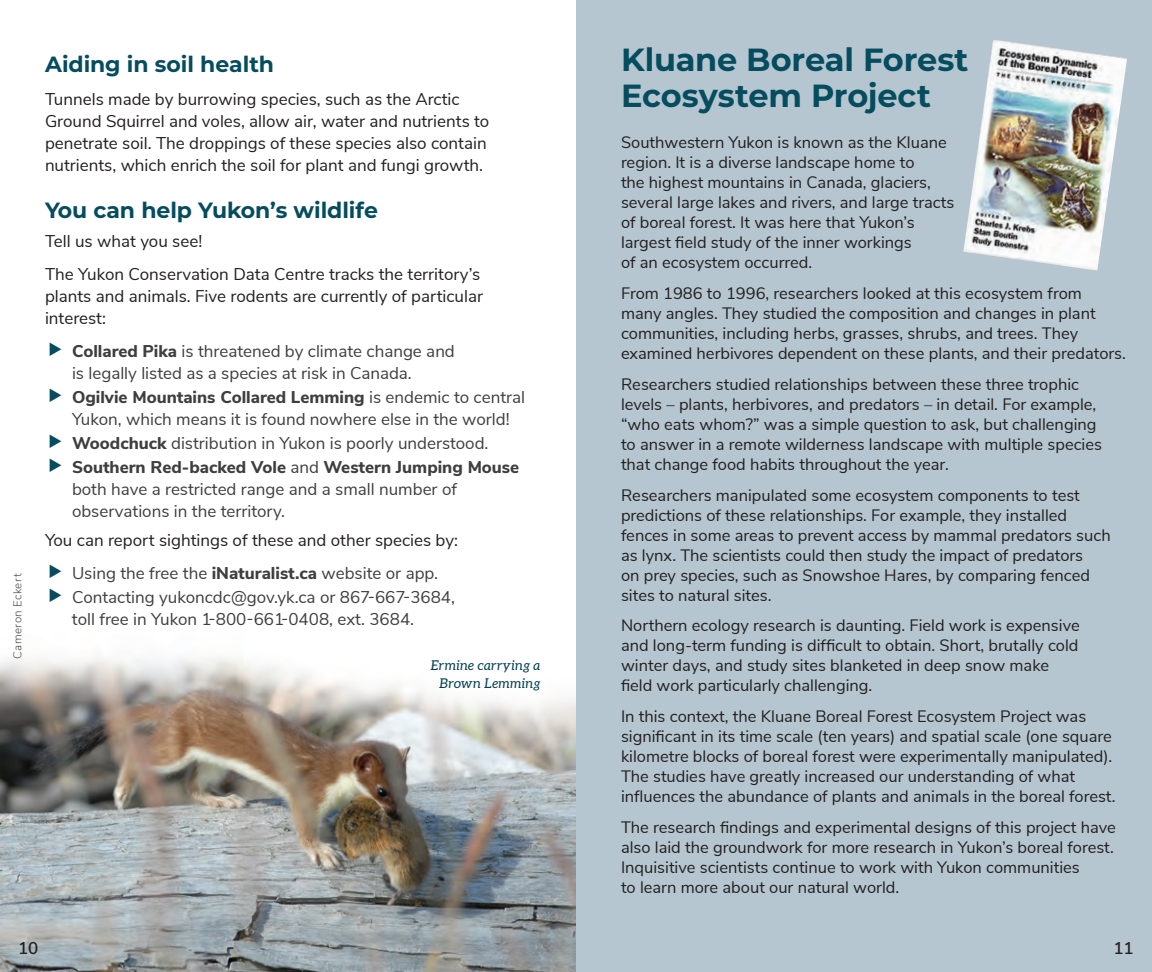
<style>
.page{position:relative;width:1152px;height:972px;background:#fff}
.page>*{position:absolute;margin:0;border:0;box-sizing:border-box;transform-origin:0 0}
.t1{font:700 32px/36px "Montserrat";letter-spacing:-.01em;color:#064c5f}
.t2{font:700 22px "Montserrat";letter-spacing:-.005em;color:#064c5f}
.t3{font:17px/22px "Nunito Sans";color:#231f20}
.t4{font:17px/22px "Nunito Sans";color:#3e3e3f}
.t5{font:800 17px/24.2px "Nunito Sans";color:#3e3e3f}
.t6{font:600 17px "Nunito Sans";color:#231f20}
.t7{font:16.4px/20px "Nunito Sans";color:#231f20}
.t8{font:italic 13.6px/18px "Aleo";letter-spacing:.03em;color:#003f52;text-align:right}
.t9{font:300 11.6px "Nunito Sans";letter-spacing:.035em;color:#231f20}
.s1{font-weight:800}
.s2{font-weight:400}
.s3{color:#3e3e3f}
.s4{font-weight:800;color:#3e3e3f}
</style>
<div class="page">
<div style="left:576px;top:0;width:576px;height:972px;background:#b5c6d0"></div>
<img style="left:0;top:656px;width:576px;height:316px">
<img style="left:963px;top:40px;width:164px;height:231px">
<svg style="left:393px;top:656px;width:183px;height:73px"></svg>
<p class="t9" style="left:9px;top:659px;width:87px;rotate:-90deg">Cameron Eckert</p>
<h2 class="t2" style="left:45px;top:49px;width:231px">Aiding in soil health</h2>
<p class="t3" style="left:45px;top:87px;width:446px">Tunnels made by burrowing species, such as the Arctic Ground Squirrel and voles, allow air, water and nutrients to penetrate soil. The droppings of these species also contain nutrients, which enrich the soil for plant and fungi growth.</p>
<h2 class="t2" style="left:45px;top:194px;width:335px">You can help Yukon’s wildlife</h2>
<p class="t3" style="left:45px;top:224px;width:437px;line-height:32.8px">Tell us what you see!<br>The Yukon Conservation Data Centre tracks the territory’s</p>
<p class="t3" style="left:45px;top:284px;width:440px">plants and animals. Five rodents are currently of particular interest:</p>
<p class="t4" style="left:72px;top:339px;width:384px"><span class="s1">Collared Pika</span> is threatened by climate change and is legally listed as a species at risk in Canada.</p>
<p class="t4" style="left:72px;top:385px;width:455px"><span class="s1">Ogilvie Mountains Collared Lemming</span> is endemic to central<br>Yukon, which means it is found nowhere else in the world!</p>
<p class="t5" style="left:72px;top:430px;width:449px">Woodchuck <span class="s2">distribution in Yukon is poorly understood.<br></span>Southern Red-backed Vole <span class="s2">and</span> Western Jumping Mouse</p>
<p class="t4" style="left:72px;top:477px;width:387px">both have a restricted range and a small number of observations in the territory.</p>
<p class="t3" style="left:45px;top:523px;width:415px;line-height:32.8px;text-align:center">You can report sightings of these and other species by:<br><span class="s3">Using the free the</span> <span class="s4">iNaturalist.ca</span> <span class="s3">website or app.</span></p>
<p class="t4" style="left:72px;top:586px;width:385px">Contacting yukoncdc@gov.yk.ca or 867-667-3684, toll free in Yukon 1-800-661-0408, ext. 3684.</p>
<p class="t8" style="left:431px;top:656px;width:111px">Ermine carrying a<br>Brown Lemming</p>
<h1 class="t1" style="left:621px;top:40px;width:349px">Kluane Boreal Forest<br>Ecosystem Project</h1>
<p class="t7" style="left:621px;top:131px;width:335px">Southwestern Yukon is known as the Kluane region. It is a diverse landscape home to<br>the highest mountains in Canada, glaciers, several large lakes and rivers, and large tracts of boreal forest. It was here that Yukon’s largest field study of the inner workings<br>of an ecosystem occurred.</p>
<p class="t7" style="left:621px;top:282px;width:506px">From 1986 to 1996, researchers looked at this ecosystem from many angles. They studied the composition and changes in plant communities, including herbs, grasses, shrubs, and trees. They examined herbivores dependent on these plants, and their predators.</p>
<p class="t7" style="left:621px;top:373px;width:483px">Researchers studied relationships between these three trophic levels – plants, herbivores, and predators – in detail. For example, “who eats whom?” was a simple question to ask, but challenging to answer in a remote wilderness landscape with multiple species that change food habits throughout the year.</p>
<p class="t7" style="left:621px;top:484px;width:491px">Researchers manipulated some ecosystem components to test predictions of these relationships. For example, they installed fences in some areas to prevent access by mammal predators such as lynx. The scientists could then study the impact of predators<br>on prey species, such as Snowshoe Hares, by comparing fenced sites to natural sites.</p>
<p class="t7" style="left:621px;top:615px;width:460px">Northern ecology research is daunting. Field work is expensive and long-term funding is difficult to obtain. Short, brutally cold winter days, and study sites blanketed in deep snow make field work particularly challenging.</p>
<p class="t7" style="left:621px;top:705px;width:496px">In this context, the Kluane Boreal Forest Ecosystem Project was significant in its time scale (ten years) and spatial scale (one square kilometre blocks of boreal forest were experimentally manipulated).<br>The studies have greatly increased our understanding of what influences the abundance of plants and animals in the boreal forest.</p>
<p class="t7" style="left:621px;top:816px;width:496px">The research findings and experimental designs of this project have also laid the groundwork for more research in Yukon’s boreal forest.<br>Inquisitive scientists continue to work with Yukon communities<br>to learn more about our natural world.</p>
<p class="t6" style="left:18px;top:936px;width:22px">10</p>
<p class="t6" style="left:1113px;top:936px;width:22px">11</p>
</div>
